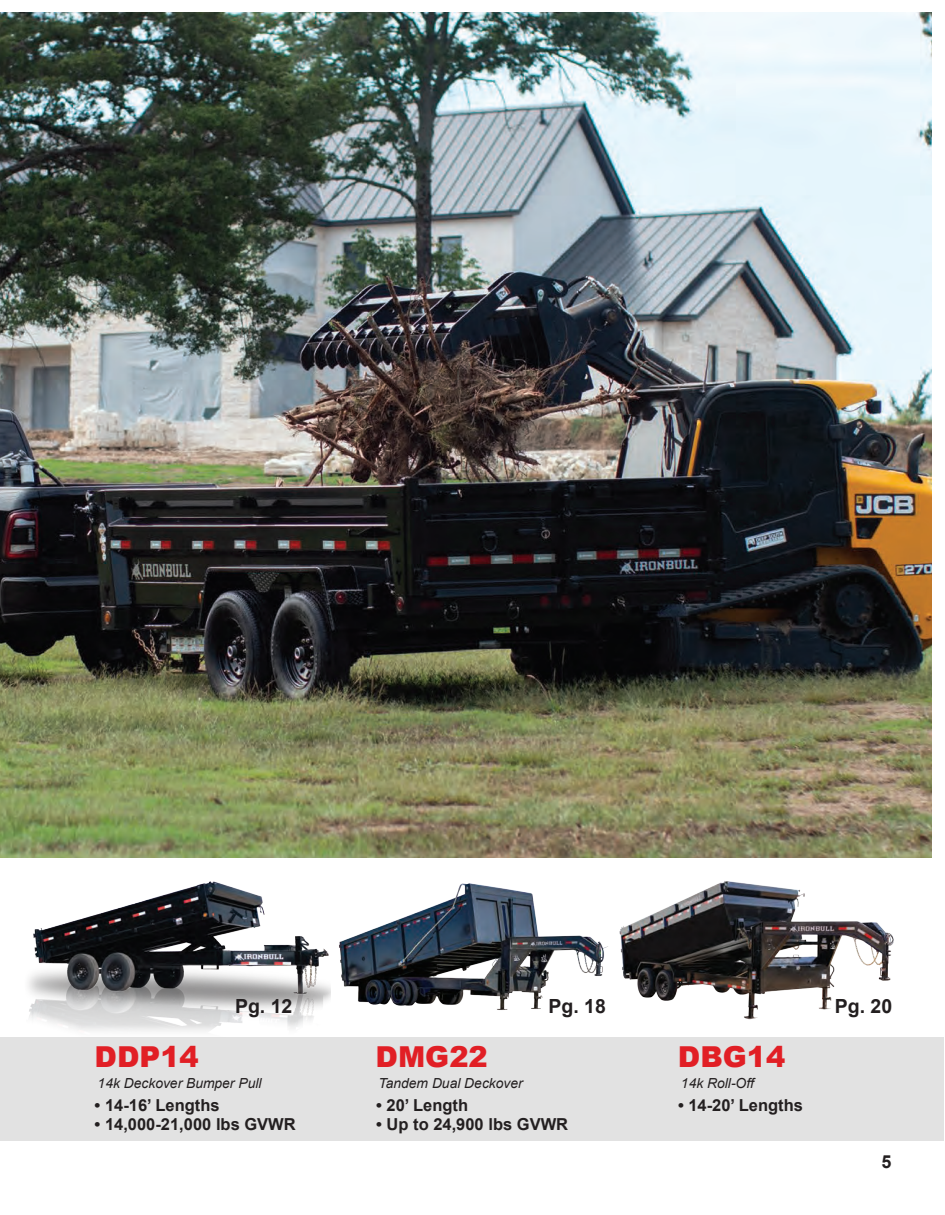
<style>
.page{position:relative;width:945px;height:1215px;background:#fff}
.page>*{position:absolute;margin:0;border:0;box-sizing:border-box;transform-origin:0 0}
.t1{font:900 28.8px "Arial";color:#e11f25}
.t2{font:700 19.5px "Arial";color:#231f20}
.t3{font:700 18px "Arial";color:#231f20}
.t4{font:700 16.5px "Arial";color:#231f20}
.t5{font:italic 13.8px "Arial";color:#231f20}
</style>
<div class="page">
<div style="left:0;top:1037px;width:944px;height:104px;background:#e2e2e2"></div>
<img style="left:0;top:13px;width:932px;height:845px">
<img style="left:339px;top:883px;width:269px;height:127px">
<img style="left:619px;top:881px;width:275px;height:139px">
<img style="left:28px;top:881px;width:302px;height:150px">
<p class="t2" style="left:235px;top:994px;width:59px">Pg. 12</p>
<p class="t2" style="left:548px;top:993px;width:59px">Pg. 18</p>
<p class="t2" style="left:835px;top:993px;width:59px">Pg. 20</p>
<p class="t1" style="left:95px;top:1036px;width:106px">DDP14</p>
<p class="t5" style="left:98px;top:1075px;width:165px">14k Deckover Bumper Pull</p>
<p class="t1" style="left:376px;top:1035px;width:114px">DMG22</p>
<p class="t1" style="left:678px;top:1035px;width:109px">DBG14</p>
<p class="t5" style="left:379px;top:1074px;width:146px">Tandem Dual Deckover</p>
<p class="t5" style="left:681px;top:1074px;width:75px">14k Roll-Off</p>
<p class="t4" style="left:95px;top:1094px;width:126px">• 14-16’ Lengths</p>
<p class="t4" style="left:95px;top:1114px;width:203px">• 14,000-21,000 lbs GVWR</p>
<p class="t4" style="left:376px;top:1094px;width:93px">• 20’ Length</p>
<p class="t4" style="left:376px;top:1114px;width:193px">• Up to 24,900 lbs GVWR</p>
<p class="t4" style="left:678px;top:1094px;width:126px">• 14-20’ Lengths</p>
<p class="t3" style="left:882px;top:1149px;width:12px">5</p>
</div>
